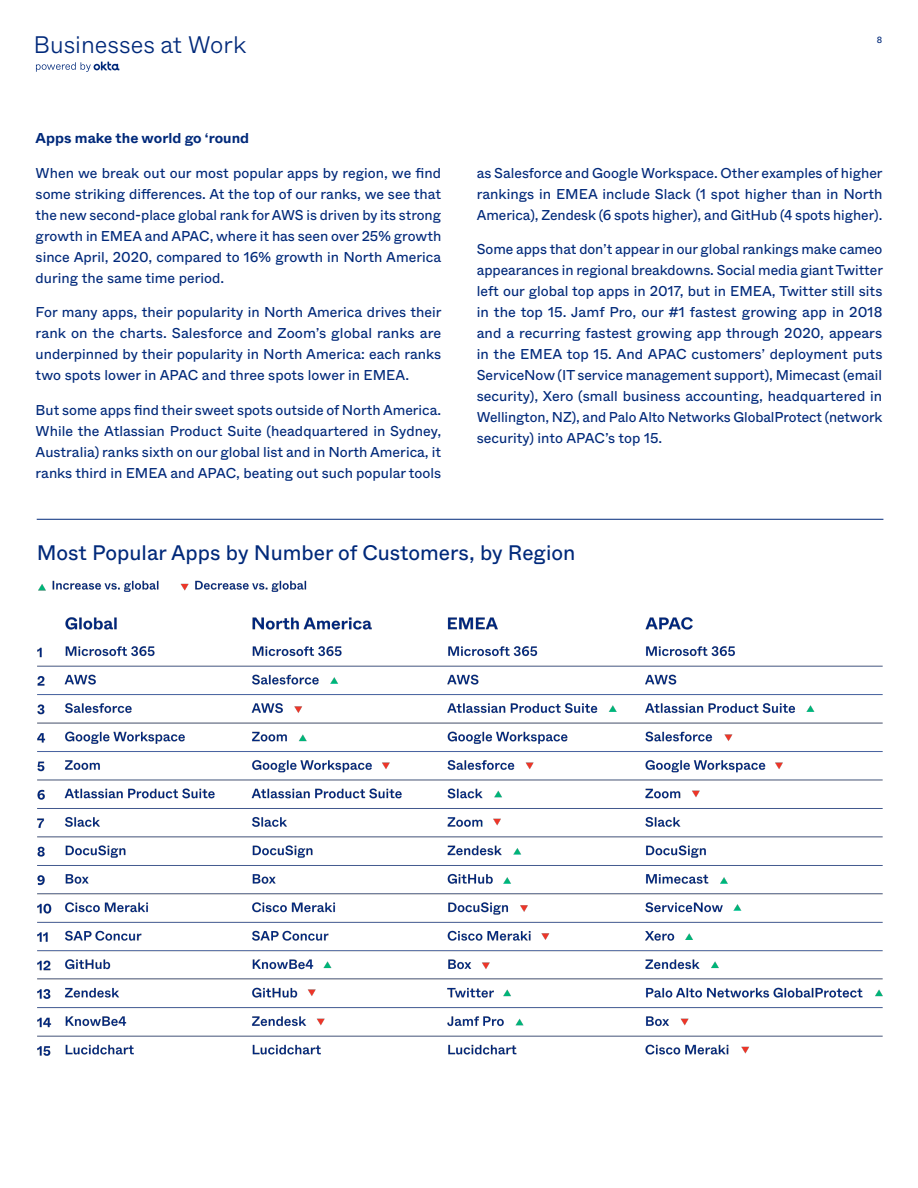
<style>
.page{position:relative;width:918px;height:1188px;background:#fff}
.page>*{position:absolute;margin:0;border:0;box-sizing:border-box;transform-origin:0 0}
.t1{font:300 23.85px "ABC Whyte";color:#00297a}
.body_header_-_use_if{font:21px "ABC Whyte";color:#00297a}
.body_justified{font:14.25px/21px "ABC Whyte";color:#00297a;text-align:justify}
.copy_header{font:700 14.25px "ABC Whyte";color:#00297a}
.t2{font:9px "ABC Whyte";color:#00297a}
</style>
<div class="page">
<svg style="left:36px;top:62px;width:83px;height:10px"></svg>
<hr style="left:37px;top:519px;width:846px;height:1px;background:#00297a">
<img style="left:37px;top:580px;width:846px;height:476px">
<h1 class="t1" style="left:33px;top:26px;width:214px">Businesses a t W or k</h1>
<p class="copy_header" style="left:36px;top:127px;width:215px">Apps make the world go ‘round</p>
<p class="body_justified" style="left:36px;top:161px;width:407px">When we break out our most popular apps by region, we find some striking differences. At the top of our ranks, we see that the new second-place global rank for AWS is driven by its strong growth in EMEA and APAC, where it has seen over 25% growth since April, 2020, compared to 16% growth in North America during the same time period.</p>
<p class="body_justified" style="left:36px;top:301px;width:407px">For many apps, their popularity in North America drives their rank on the charts. Salesforce and Zoom’s global ranks are underpinned by their popularity in North America: each ranks two spots lower in APAC and three spots lower in EMEA.</p>
<p class="body_justified" style="left:36px;top:398px;width:407px">But some apps find their sweet spots outside of North America.<br>While the Atlassian Product Suite (headquartered in Sydney, Australia) ranks sixth on our global list and in North America, it ranks third in EMEA and APAC, beating out such popular tools</p>
<p class="t2" style="left:877px;top:33px;width:7px">8</p>
<p class="body_justified" style="left:477px;top:161px;width:407px">as Salesforce and Google Workspace. Other examples of higher rankings in EMEA include Slack (1 spot higher than in North America), Zendesk (6 spots higher), and GitHub (4 spots higher).</p>
<p class="body_justified" style="left:477px;top:238px;width:408px">Some apps that don’t appear in our global rankings make cameo appearances in regional breakdowns. Social media giant Twitter left our global top apps in 2017, but in EMEA, Twitter still sits in the top 15. Jamf Pro, our #1 fastest growing app in 2018 and a recurring fastest growing app through 2020, appears in the EMEA top 15. And APAC customers’ deployment puts ServiceNow (IT service management support), Mimecast (email security), Xero (small business accounting, headquartered in Wellington, NZ), and Palo Alto Networks GlobalProtect (network security) into APAC’s top 15.</p>
<p class="body_header_-_use_if" style="left:37px;top:536px;width:540px">Most Popular Apps by Number of Customers, by Region</p>
</div>
